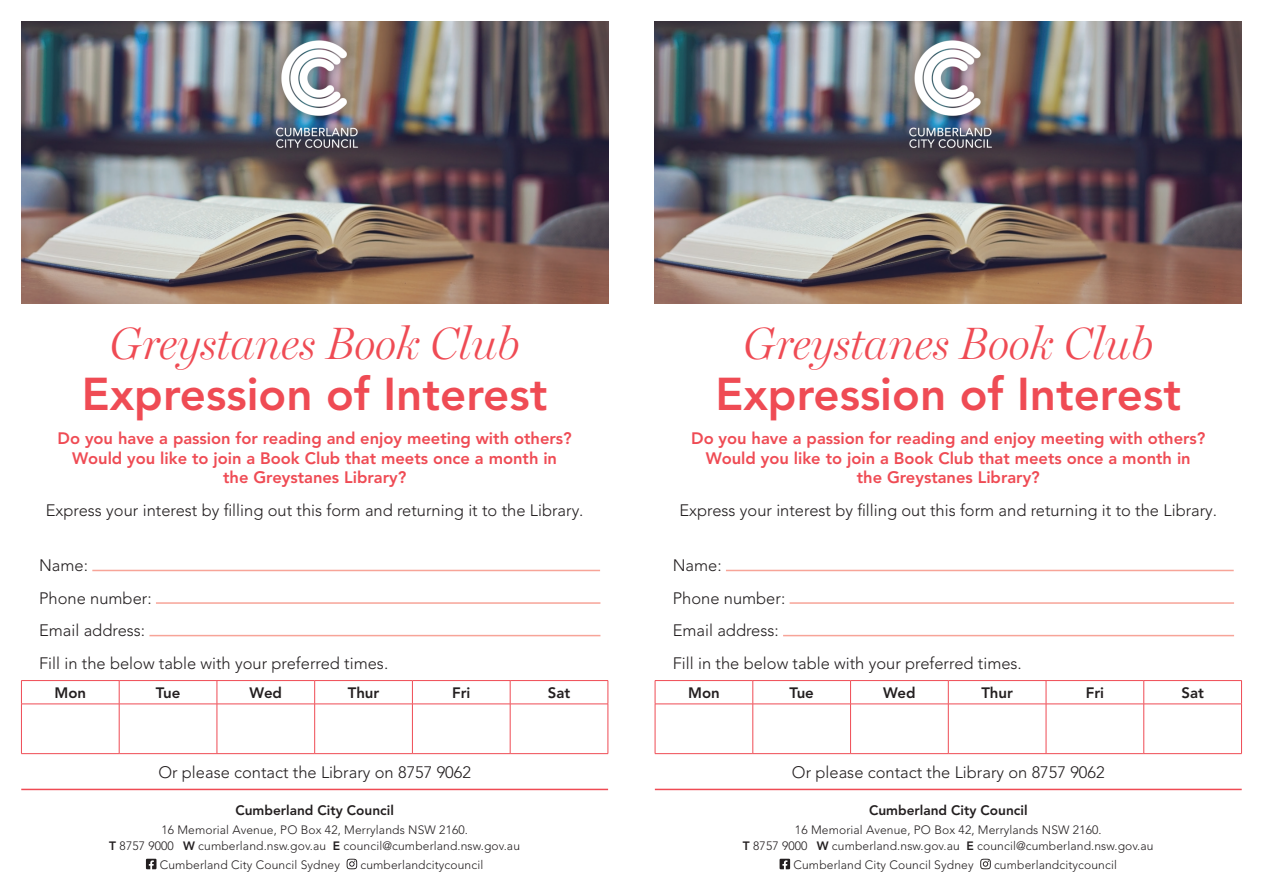
<style>
.page{position:relative;width:1263px;height:893px;background:#fff}
.page>*{position:absolute;margin:0;border:0;box-sizing:border-box;transform-origin:0 0}
.t1{font:800 45.6px "Avenir LT Pro";color:#ef4b54}
.t2{font:italic 300 45.6px "Miller Display";color:#ef4b54}
.t3{font:300 16.5px/32.5px "Avenir LT Pro";color:#231f20}
.t4{font:800 16.5px/19.8px "Avenir LT Pro";color:#ef4b54;text-align:center}
.t5{font:800 15px "Avenir LT Pro";color:#231f20}
.t6{font:800 13.65px "Avenir LT Pro";color:#231f20}
.t7{font:300 12px/16.5px "Avenir LT Pro";letter-spacing:.01em;color:#231f20;text-align:center}
.s1{font-weight:800}
</style>
<div class="page">
<img style="left:21px;top:21px;width:587px;height:282px">
<img style="left:655px;top:21px;width:587px;height:282px">
<hr style="left:92px;top:570px;width:508px;height:1px;background:#f7a498">
<hr style="left:156px;top:602px;width:444px;height:2px;background:#f7a498">
<hr style="left:149px;top:635px;width:451px;height:1px;background:#f7a498">
<hr style="left:726px;top:570px;width:508px;height:1px;background:#f7a498">
<hr style="left:789px;top:602px;width:445px;height:2px;background:#f7a498">
<hr style="left:783px;top:635px;width:451px;height:1px;background:#f7a498">
<svg style="left:21px;top:681px;width:1px;height:23px"></svg>
<hr style="left:21px;top:704px;width:1px;height:49px;background:#ef4b54">
<hr style="left:21px;top:680px;width:98px;height:1px;background:#ef4b54">
<hr style="left:119px;top:680px;width:98px;height:1px;background:#ef4b54">
<hr style="left:217px;top:680px;width:98px;height:1px;background:#ef4b54">
<hr style="left:315px;top:680px;width:97px;height:1px;background:#ef4b54">
<hr style="left:412px;top:680px;width:98px;height:1px;background:#ef4b54">
<hr style="left:510px;top:680px;width:98px;height:1px;background:#ef4b54">
<svg style="left:119px;top:681px;width:1px;height:23px"></svg>
<svg style="left:217px;top:681px;width:1px;height:23px"></svg>
<svg style="left:314px;top:681px;width:1px;height:23px"></svg>
<svg style="left:412px;top:681px;width:1px;height:23px"></svg>
<svg style="left:510px;top:681px;width:1px;height:23px"></svg>
<svg style="left:608px;top:681px;width:1px;height:23px"></svg>
<hr style="left:119px;top:704px;width:1px;height:49px;background:#ef4b54">
<hr style="left:217px;top:704px;width:1px;height:49px;background:#ef4b54">
<hr style="left:314px;top:704px;width:1px;height:49px;background:#ef4b54">
<hr style="left:412px;top:704px;width:1px;height:49px;background:#ef4b54">
<hr style="left:510px;top:704px;width:1px;height:49px;background:#ef4b54">
<hr style="left:608px;top:704px;width:1px;height:49px;background:#ef4b54">
<hr style="left:21px;top:704px;width:98px;height:1px;background:#ef4b54">
<hr style="left:119px;top:704px;width:98px;height:1px;background:#ef4b54">
<hr style="left:217px;top:704px;width:98px;height:1px;background:#ef4b54">
<hr style="left:315px;top:704px;width:97px;height:1px;background:#ef4b54">
<hr style="left:412px;top:704px;width:98px;height:1px;background:#ef4b54">
<hr style="left:510px;top:704px;width:98px;height:1px;background:#ef4b54">
<hr style="left:21px;top:753px;width:98px;height:1px;background:#ef4b54">
<hr style="left:119px;top:753px;width:98px;height:1px;background:#ef4b54">
<hr style="left:217px;top:753px;width:98px;height:1px;background:#ef4b54">
<hr style="left:315px;top:753px;width:97px;height:1px;background:#ef4b54">
<hr style="left:412px;top:753px;width:98px;height:1px;background:#ef4b54">
<hr style="left:510px;top:753px;width:98px;height:1px;background:#ef4b54">
<svg style="left:655px;top:681px;width:1px;height:23px"></svg>
<hr style="left:655px;top:704px;width:1px;height:49px;background:#ef4b54">
<hr style="left:655px;top:680px;width:98px;height:1px;background:#ef4b54">
<hr style="left:753px;top:680px;width:97px;height:1px;background:#ef4b54">
<hr style="left:850px;top:680px;width:98px;height:1px;background:#ef4b54">
<hr style="left:948px;top:680px;width:98px;height:1px;background:#ef4b54">
<hr style="left:1046px;top:680px;width:98px;height:1px;background:#ef4b54">
<hr style="left:1144px;top:680px;width:98px;height:1px;background:#ef4b54">
<svg style="left:752px;top:681px;width:1px;height:23px"></svg>
<svg style="left:850px;top:681px;width:1px;height:23px"></svg>
<svg style="left:948px;top:681px;width:1px;height:23px"></svg>
<svg style="left:1046px;top:681px;width:1px;height:23px"></svg>
<svg style="left:1143px;top:681px;width:1px;height:23px"></svg>
<svg style="left:1241px;top:681px;width:1px;height:23px"></svg>
<hr style="left:752px;top:704px;width:1px;height:49px;background:#ef4b54">
<hr style="left:850px;top:704px;width:1px;height:49px;background:#ef4b54">
<hr style="left:948px;top:704px;width:1px;height:49px;background:#ef4b54">
<hr style="left:1046px;top:704px;width:1px;height:49px;background:#ef4b54">
<hr style="left:1143px;top:704px;width:1px;height:49px;background:#ef4b54">
<hr style="left:1241px;top:704px;width:1px;height:49px;background:#ef4b54">
<hr style="left:655px;top:704px;width:98px;height:1px;background:#ef4b54">
<hr style="left:753px;top:704px;width:97px;height:1px;background:#ef4b54">
<hr style="left:850px;top:704px;width:98px;height:1px;background:#ef4b54">
<hr style="left:948px;top:704px;width:98px;height:1px;background:#ef4b54">
<hr style="left:1046px;top:704px;width:98px;height:1px;background:#ef4b54">
<hr style="left:1144px;top:704px;width:98px;height:1px;background:#ef4b54">
<hr style="left:655px;top:753px;width:98px;height:1px;background:#ef4b54">
<hr style="left:753px;top:753px;width:97px;height:1px;background:#ef4b54">
<hr style="left:850px;top:753px;width:98px;height:1px;background:#ef4b54">
<hr style="left:948px;top:753px;width:98px;height:1px;background:#ef4b54">
<hr style="left:1046px;top:753px;width:98px;height:1px;background:#ef4b54">
<hr style="left:1144px;top:753px;width:98px;height:1px;background:#ef4b54">
<img style="left:256px;top:21px;width:122px;height:147px">
<img style="left:890px;top:21px;width:121px;height:147px">
<hr style="left:21px;top:789px;width:587px;height:1px;background:#ef4b54">
<hr style="left:655px;top:789px;width:587px;height:1px;background:#ef4b54">
<svg style="left:146px;top:859px;width:10px;height:10px"></svg>
<svg style="left:347px;top:859px;width:10px;height:10px"></svg>
<svg style="left:779px;top:859px;width:11px;height:10px"></svg>
<svg style="left:980px;top:859px;width:11px;height:10px"></svg>
<h1 class="t2" style="left:110px;top:317px;width:411px">Greystanes Book Club</h1>
<h1 class="t1" style="left:82px;top:367px;width:467px">Expression of Interest</h1>
<p class="t4" style="left:58px;top:428px;width:516px">Do you have a passion for reading and enjoy meeting with others?<br>Would you like to join a Book Club that meets once a month in the Greystanes Library?</p>
<p class="t3" style="left:46px;top:494px;width:539px">Express your interest by filling out this form and returning it to the Library.</p>
<h1 class="t2" style="left:743px;top:317px;width:411px">Greystanes Book Club</h1>
<h1 class="t1" style="left:715px;top:367px;width:467px">Expression of Interest</h1>
<p class="t4" style="left:691px;top:428px;width:516px">Do you have a passion for reading and enjoy meeting with others?<br>Would you like to join a Book Club that meets once a month in the Greystanes Library?</p>
<p class="t3" style="left:679px;top:494px;width:539px">Express your interest by filling out this form and returning it to the Library.</p>
<p class="t3" style="left:39px;top:549px;width:351px">Name:<br>Phone number:<br>Email address:<br>Fill in the below table with your preferred times.</p>
<p class="t3" style="left:673px;top:549px;width:351px">Name:<br>Phone number:<br>Email address:<br>Fill in the below table with your preferred times.</p>
<p class="t5" style="left:54px;top:684px;width:33px">Mon</p>
<p class="t5" style="left:156px;top:684px;width:26px">Tue</p>
<p class="t5" style="left:250px;top:684px;width:34px">Wed</p>
<p class="t5" style="left:348px;top:684px;width:33px">Thur</p>
<p class="t5" style="left:452px;top:684px;width:20px">Fri</p>
<p class="t5" style="left:548px;top:684px;width:24px">Sat</p>
<p class="t5" style="left:688px;top:684px;width:33px">Mon</p>
<p class="t5" style="left:789px;top:684px;width:26px">Tue</p>
<p class="t5" style="left:883px;top:684px;width:34px">Wed</p>
<p class="t5" style="left:981px;top:684px;width:33px">Thur</p>
<p class="t5" style="left:1086px;top:684px;width:20px">Fri</p>
<p class="t5" style="left:1181px;top:684px;width:24px">Sat</p>
<p class="t3" style="left:158px;top:756px;width:314px">Or please contact the Library on 8757 9062</p>
<p class="t3" style="left:792px;top:756px;width:314px">Or please contact the Library on 8757 9062</p>
<p class="t6" style="left:235px;top:802px;width:160px">Cumberland City Council</p>
<p class="t7" style="left:109px;top:821px;width:412px">16 Memorial Avenue, PO Box 42, Merrylands NSW 2160.<br><span class="s1">T</span> 8757 9000 <span class="s1">W</span> cumberland.nsw.gov.au <span class="s1">E</span> council@cumberland.nsw.gov.au</p>
<p class="t7" style="left:160px;top:856px;width:182px">Cumberland City Council Sydney</p>
<p class="t7" style="left:360px;top:856px;width:124px">cumberlandcitycouncil</p>
<p class="t6" style="left:869px;top:802px;width:160px">Cumberland City Council</p>
<p class="t7" style="left:743px;top:821px;width:412px">16 Memorial Avenue, PO Box 42, Merrylands NSW 2160.<br><span class="s1">T</span> 8757 9000 <span class="s1">W</span> cumberland.nsw.gov.au <span class="s1">E</span> council@cumberland.nsw.gov.au</p>
<p class="t7" style="left:793px;top:856px;width:182px">Cumberland City Council Sydney</p>
<p class="t7" style="left:994px;top:856px;width:124px">cumberlandcitycouncil</p>
</div>
